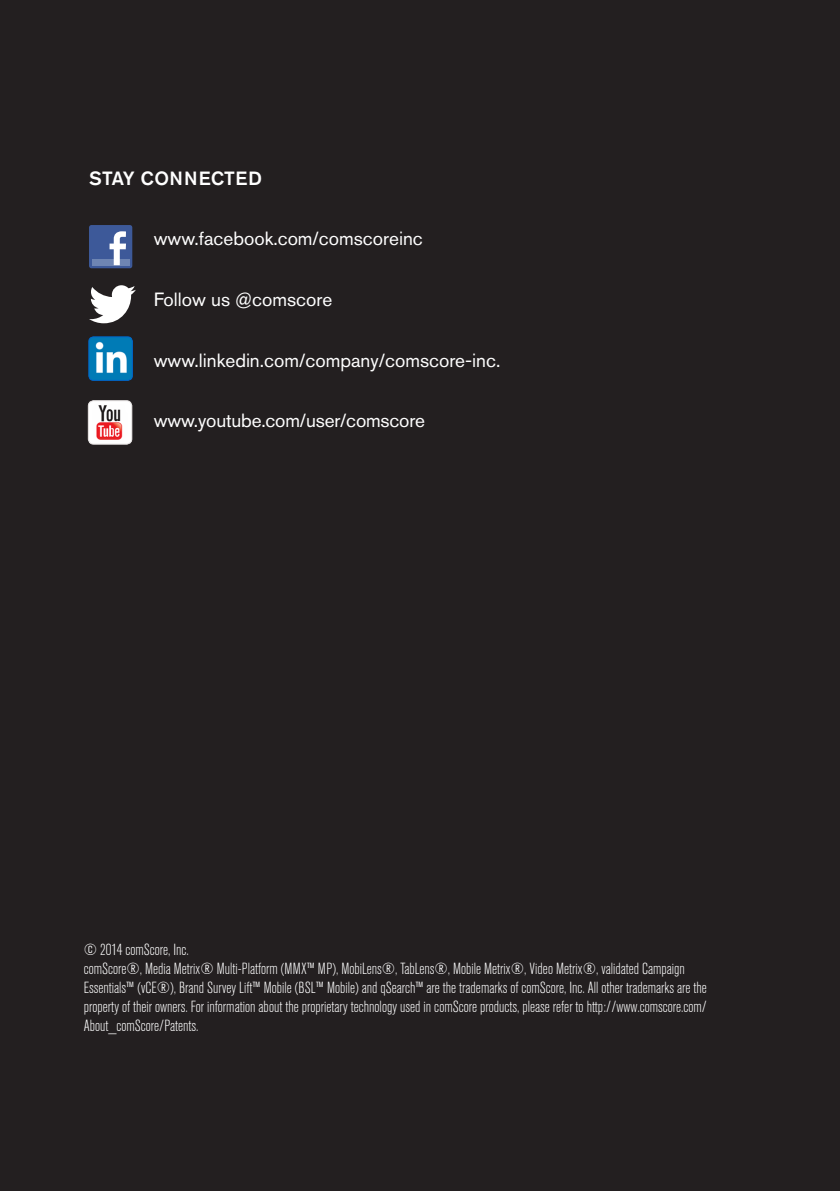
<style>
.page{position:relative;width:840px;height:1191px;background:#fff}
.page>*{position:absolute;margin:0;border:0;box-sizing:border-box;transform-origin:0 0}
.body_text{font:19px "Akzidenz Grotesk Pro";color:#fff}
.Body_txt_10pt{font:500 19px "Akzidenz Grotesk Pro";letter-spacing:.02em;color:#fff}
.Footer_white_8pt{font:300 condensed 16px/19.2px "Akzidenz Grotesk Pro";color:#fff}
</style>
<div class="page">
<div style="left:0;top:0;width:839px;height:1191px;background:#231f20"></div>
<svg style="left:89px;top:285px;width:47px;height:38px"></svg>
<div style="left:89px;top:225px;width:43px;height:43px;background:#3d5999;border-radius:2px"></div>
<div style="left:92px;top:259px;width:37px;height:6px;background:#6e85b3"></div>
<svg style="left:109px;top:231px;width:17px;height:34px"></svg>
<img style="left:90px;top:337px;width:42px;height:41px">
<div style="left:88px;top:337px;width:44px;height:43px;border:1px solid #06c;border-radius:5px"></div>
<img style="left:88px;top:401px;width:44px;height:43px">
<div style="left:88px;top:400px;width:44px;height:44px;border:1px solid #e4e0e0;border-radius:5px"></div>
<p class="Body_txt_10pt" style="left:89px;top:165px;width:174px">STAY CONNECTED</p>
<p class="body_text" style="left:154px;top:226px;width:270px">www.facebook.com/comscoreinc</p>
<p class="body_text" style="left:154px;top:287px;width:180px">Follow us @comscore</p>
<p class="body_text" style="left:154px;top:348px;width:348px">www.linkedin.com/company/comscore-inc.</p>
<p class="body_text" style="left:154px;top:408px;width:273px">www.youtube.com/user/comscore</p>
<p class="Footer_white_8pt" style="left:84px;top:939px;width:106px">© 2014 comScore, Inc.</p>
<p class="Footer_white_8pt" style="left:84px;top:958px;width:624px">comScore®, Media Metrix® Multi-Platform (MMX™ MP), MobiLens®, TabLens®, Mobile Metrix®, Video Metrix®, validated Campaign Essentials™ (vCE®), Brand Survey Lift™ Mobile (BSL™ Mobile) and qSearch™ are the trademarks of comScore, Inc. All other trademarks are the property of their owners. For information about the proprietary technology used in comScore products, please refer to http://www.comscore.com/ About_comScore/Patents.</p>
</div>
